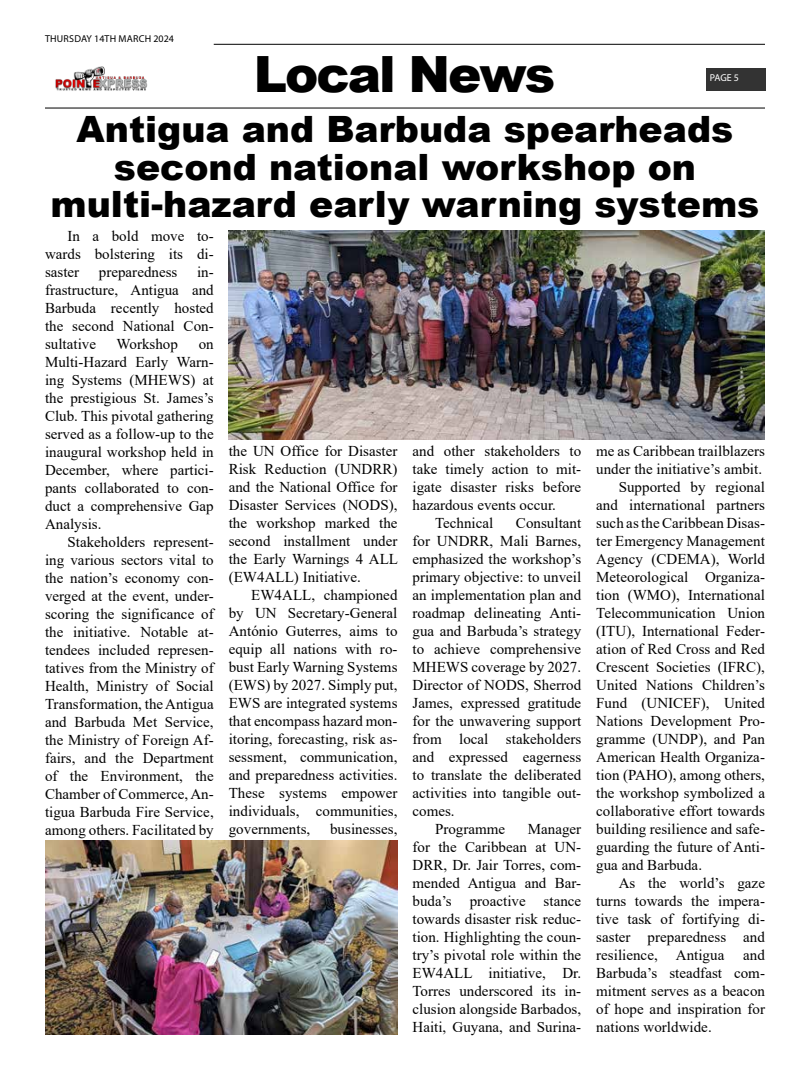
<style>
.page{position:relative;width:810px;height:1080px;background:#fff}
.page>*{position:absolute;margin:0;border:0;box-sizing:border-box;transform-origin:0 0}
.t1{font:900 50px "Arial";letter-spacing:-.04em;color:#000}
.t2{font:900 36.25px/37.5px "Arial";color:#000;text-align:center}
.t3{font:15px/18px "Times New Roman";color:#000;text-align:justify}
.t4{font:10px "Myriad Pro";letter-spacing:.02em;color:#000}
.t5{font:10px "Myriad Pro";color:#fff}
</style>
<div class="page">
<hr style="left:45px;top:107px;width:720px;height:2px;background:#333">
<hr style="left:214px;top:44px;width:551px;height:1px;background:#333">
<div style="left:706px;top:68px;width:60px;height:23px;background:#333"></div>
<img style="left:55px;top:66px;width:93px;height:25px">
<img style="left:229px;top:230px;width:536px;height:209px">
<img style="left:45px;top:841px;width:352px;height:194px">
<p class="t4" style="left:45px;top:33px;width:130px">THURSDAY 14TH MARCH 2024</p>
<h1 class="t1" style="left:254px;top:38px;width:303px">Local News</h1>
<p class="t5" style="left:710px;top:72px;width:31px">PAGE 5</p>
<h2 class="t2" style="left:51px;top:109px;width:710px">Antigua and Barbuda spearheads second national workshop on multi-hazard early warning systems</h2>
<p class="t3" style="left:45px;top:226px;width:170px;text-indent:22px">In a bold move to&shy;wards bolstering its di&shy;saster</p>
<p class="t3" style="left:45px;top:262px;width:170px;text-indent:152px">in&shy;frastructure, Antigua and Barbuda recently hosted the second National Con&shy;sultative</p>
<p class="t3" style="left:99px;top:262px;width:80px">preparedness</p>
<p class="t3" style="left:117px;top:334px;width:63px">Workshop</p>
<p class="t3" style="left:45px;top:334px;width:170px;text-indent:154px">on Multi-Hazard Early Warn&shy;ing Systems (MHEWS) at the prestigious St. James’s Club. This pivotal gathering served as a follow-up to the inaugural workshop held in December, where partici&shy;pants collaborated to con&shy;duct a comprehensive Gap Analysis.</p>
<p class="t3" style="left:45px;top:532px;width:170px;text-indent:22px">Stakeholders represent&shy;ing various sectors vital to the nation’s economy con&shy;verged at the event, under&shy;scoring the significance of the initiative. Notable at&shy;tendees included represen&shy;tatives from the Ministry of Health, Ministry of Social Transformation, the Antigua and Barbuda Met Service, the Ministry of Foreign Af&shy;fairs, and the Department of the Environment, the Chamber of Commerce, An&shy;tigua Barbuda Fire Service, among others. Facilitated by</p>
<p class="t3" style="left:229px;top:441px;width:171px">the UN Office for Disaster Risk Reduction (UNDRR) and the National Office for Disaster Services (NODS), the workshop marked the second installment under the Early Warnings 4 ALL (EW4ALL) Initiative.</p>
<p class="t3" style="left:229px;top:585px;width:170px;text-indent:22px">EW4ALL, championed by UN Secretary-General António Guterres, aims to equip all nations with ro&shy;bust Early Warning Systems (EWS) by 2027. Simply put, EWS are integrated systems that encompass hazard mon&shy;itoring, forecasting, risk as&shy;sessment, communication, and preparedness activities.<br>These systems empower individuals, communities, governments,</p>
<p class="t3" style="left:330px;top:819px;width:69px">businesses,</p>
<p class="t3" style="left:412px;top:441px;width:170px">and other stakeholders to</p>
<p class="t3" style="left:412px;top:459px;width:170px">take timely action to mit-</p>
<p class="t3" style="left:412px;top:477px;width:170px">igate disaster risks before</p>
<p class="t3" style="left:412px;top:495px;width:145px">hazardous events occur.</p>
<p class="t3" style="left:435px;top:513px;width:60px">Technical</p>
<p class="t3" style="left:516px;top:513px;width:67px">Consultant</p>
<p class="t3" style="left:412px;top:531px;width:170px">for UNDRR, Mali Barnes,</p>
<p class="t3" style="left:412px;top:549px;width:170px">emphasized the workshop’s</p>
<p class="t3" style="left:412px;top:567px;width:170px">primary objective: to unveil</p>
<p class="t3" style="left:412px;top:585px;width:170px">an implementation plan and</p>
<p class="t3" style="left:412px;top:603px;width:170px">roadmap delineating Anti-</p>
<p class="t3" style="left:412px;top:621px;width:170px">gua and Barbuda’s strategy</p>
<p class="t3" style="left:412px;top:639px;width:170px">to achieve comprehensive</p>
<p class="t3" style="left:412px;top:657px;width:170px">MHEWS coverage by 2027.</p>
<p class="t3" style="left:412px;top:675px;width:170px">Director of NODS, Sherrod</p>
<p class="t3" style="left:412px;top:693px;width:170px">James, expressed gratitude</p>
<p class="t3" style="left:412px;top:711px;width:170px">for the unwavering support</p>
<p class="t3" style="left:412px;top:729px;width:170px">from local stakeholders</p>
<p class="t3" style="left:412px;top:747px;width:170px">and expressed eagerness</p>
<p class="t3" style="left:412px;top:765px;width:170px">to translate the deliberated</p>
<p class="t3" style="left:412px;top:783px;width:170px">activities into tangible out-</p>
<p class="t3" style="left:412px;top:801px;width:44px">comes.</p>
<p class="t3" style="left:435px;top:819px;width:72px">Programme</p>
<p class="t3" style="left:412px;top:819px;width:170px;text-indent:115px">Manager for the Caribbean at UN-DRR, Dr. Jair Torres, com&shy;mended Antigua and Bar&shy;buda’s proactive stance towards disaster risk reduc&shy;tion. Highlighting the coun&shy;try’s pivotal role within the EW4ALL initiative, Dr.<br>Torres underscored its in&shy;clusion alongside Barbados, Haiti, Guyana, and Surina-</p>
<p class="t3" style="left:596px;top:441px;width:170px">me as Caribbean trailblazers</p>
<p class="t3" style="left:596px;top:459px;width:167px">under the initiative’s ambit.</p>
<p class="t3" style="left:619px;top:477px;width:148px">Supported by regional</p>
<p class="t3" style="left:596px;top:495px;width:170px">and international partners</p>
<p class="t3" style="left:596px;top:513px;width:170px">such as the Caribbean Disas-</p>
<p class="t3" style="left:596px;top:531px;width:170px">ter Emergency Management</p>
<p class="t3" style="left:596px;top:549px;width:170px">Agency (CDEMA), World</p>
<p class="t3" style="left:596px;top:567px;width:170px">Meteorological Organiza-</p>
<p class="t3" style="left:596px;top:585px;width:170px">tion (WMO), International</p>
<p class="t3" style="left:596px;top:603px;width:170px">Telecommunication Union</p>
<p class="t3" style="left:596px;top:621px;width:170px">(ITU), International Feder-</p>
<p class="t3" style="left:596px;top:639px;width:170px">ation of Red Cross and Red</p>
<p class="t3" style="left:596px;top:657px;width:170px">Crescent Societies (IFRC),</p>
<p class="t3" style="left:596px;top:675px;width:170px">United Nations Children’s</p>
<p class="t3" style="left:596px;top:693px;width:170px">Fund (UNICEF), United</p>
<p class="t3" style="left:596px;top:711px;width:170px">Nations Development Pro-</p>
<p class="t3" style="left:596px;top:729px;width:170px">gramme (UNDP), and Pan</p>
<p class="t3" style="left:596px;top:747px;width:170px">American Health Organiza-</p>
<p class="t3" style="left:596px;top:765px;width:170px">tion (PAHO), among others,</p>
<p class="t3" style="left:596px;top:783px;width:170px">the workshop symbolized a</p>
<p class="t3" style="left:596px;top:801px;width:170px">collaborative effort towards</p>
<p class="t3" style="left:596px;top:819px;width:170px">building resilience and safe-</p>
<p class="t3" style="left:596px;top:837px;width:170px">guarding the future of Anti-</p>
<p class="t3" style="left:596px;top:855px;width:107px">gua and Barbuda.</p>
<p class="t3" style="left:619px;top:873px;width:148px">As the world’s gaze</p>
<p class="t3" style="left:596px;top:891px;width:170px">turns towards the impera-</p>
<p class="t3" style="left:596px;top:909px;width:170px">tive task of fortifying di-</p>
<p class="t3" style="left:596px;top:927px;width:170px">saster preparedness and</p>
<p class="t3" style="left:596px;top:945px;width:130px">resilience, Antigua</p>
<p class="t3" style="left:596px;top:945px;width:170px;text-indent:147px">and Barbuda’s steadfast com&shy;mitment serves as a beacon of hope and inspiration for nations worldwide.</p>
</div>
